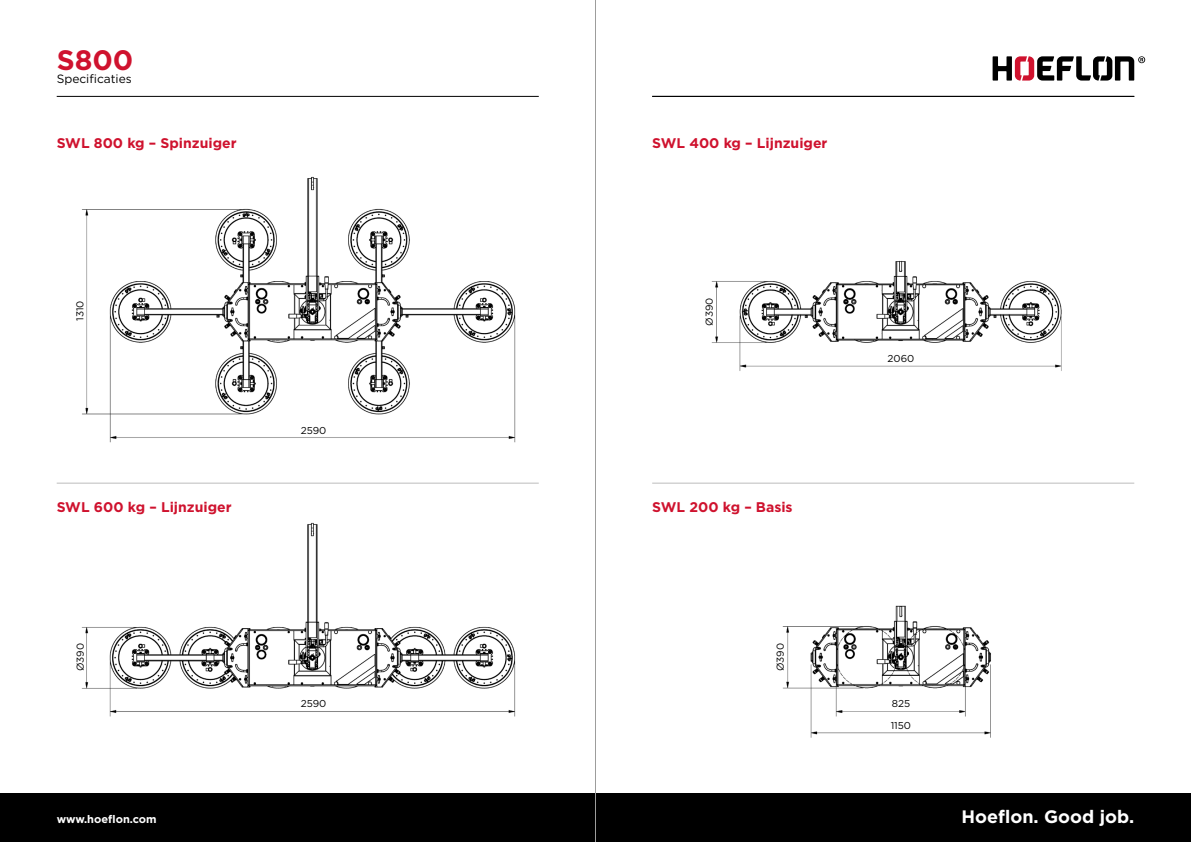
<style>
.page{position:relative;width:1191px;height:842px;background:#fff}
.page>*{position:absolute;margin:0;border:0;box-sizing:border-box;transform-origin:0 0}
.t1{font:700 28.1px "Gotham";color:#cf122e}
.t2{font:700 18px "Gotham";color:#fff}
.t3{font:700 14px "Gotham";color:#cf122e}
.t4{font:12px "Gotham";color:#000}
.t5{font:700 11px "Gotham";color:#fff}
.t6{font:10px/21px "Gotham";color:#000}
</style>
<div class="page">
<img style="left:82px;top:176px;width:434px;height:267px">
<img style="left:81px;top:522px;width:435px;height:195px">
<img style="left:782px;top:605px;width:209px;height:133px">
<div style="left:0;top:794px;width:1191px;height:48px;background:#000"></div>
<hr style="left:57px;top:96px;width:482px;height:1px;background:#000">
<svg style="left:992px;top:56px;width:153px;height:25px"></svg>
<hr style="left:652px;top:483px;width:482px;height:1px;background:#bcbcbc">
<hr style="left:652px;top:96px;width:482px;height:1px;background:#000">
<img style="left:711px;top:260px;width:351px;height:111px">
<div style="left:292px;top:423px;width:43px;height:13px;background:#fff"></div>
<div style="left:879px;top:352px;width:43px;height:12px;background:#fff"></div>
<div style="left:879px;top:697px;width:43px;height:13px;background:#fff"></div>
<div style="left:879px;top:718px;width:43px;height:13px;background:#fff"></div>
<div style="left:292px;top:697px;width:43px;height:12px;background:#fff"></div>
<div style="left:73px;top:289px;width:13px;height:43px;background:#fff"></div>
<div style="left:74px;top:636px;width:12px;height:43px;background:#fff"></div>
<div style="left:773px;top:636px;width:13px;height:43px;background:#fff"></div>
<div style="left:703px;top:290px;width:12px;height:43px;background:#fff"></div>
<hr style="left:57px;top:483px;width:482px;height:1px;background:#bcbcbc">
<hr style="left:595px;top:0;width:1px;height:842px;background:#9d9d9c">
<h1 class="t1" style="left:57px;top:41px;width:78px">S800</h1>
<p class="t4" style="left:57px;top:71px;width:77px">Specificaties</p>
<p class="t3" style="left:57px;top:134px;width:181px">SWL 800 kg – Spinzuiger</p>
<p class="t6" style="left:69px;top:321px;width:22px;rotate:-90deg">1310</p>
<p class="t6" style="left:301px;top:419px;width:27px">2590</p>
<p class="t3" style="left:652px;top:134px;width:177px">SWL 400 kg – Lijnzuiger</p>
<p class="t6" style="left:698px;top:326px;width:30px;rotate:-90deg">Ø390</p>
<p class="t3" style="left:57px;top:498px;width:176px">SWL 600 kg – Lijnzuiger</p>
<p class="t3" style="left:652px;top:498px;width:142px">SWL 200 kg – Basis</p>
<p class="t6" style="left:69px;top:671px;width:30px;rotate:-90deg">Ø390</p>
<p class="t6" style="left:769px;top:671px;width:30px;rotate:-90deg">Ø390</p>
<p class="t6" style="left:301px;top:693px;width:27px">2590</p>
<p class="t6" style="left:887px;top:348px;width:28px">2060</p>
<p class="t6" style="left:890px;top:693px;width:22px">825<br>1150</p>
<p class="t5" style="left:57px;top:812px;width:101px">www.hoeflon.com</p>
<p class="t2" style="left:961px;top:805px;width:174px">Hoeflon. Good job.</p>
</div>
